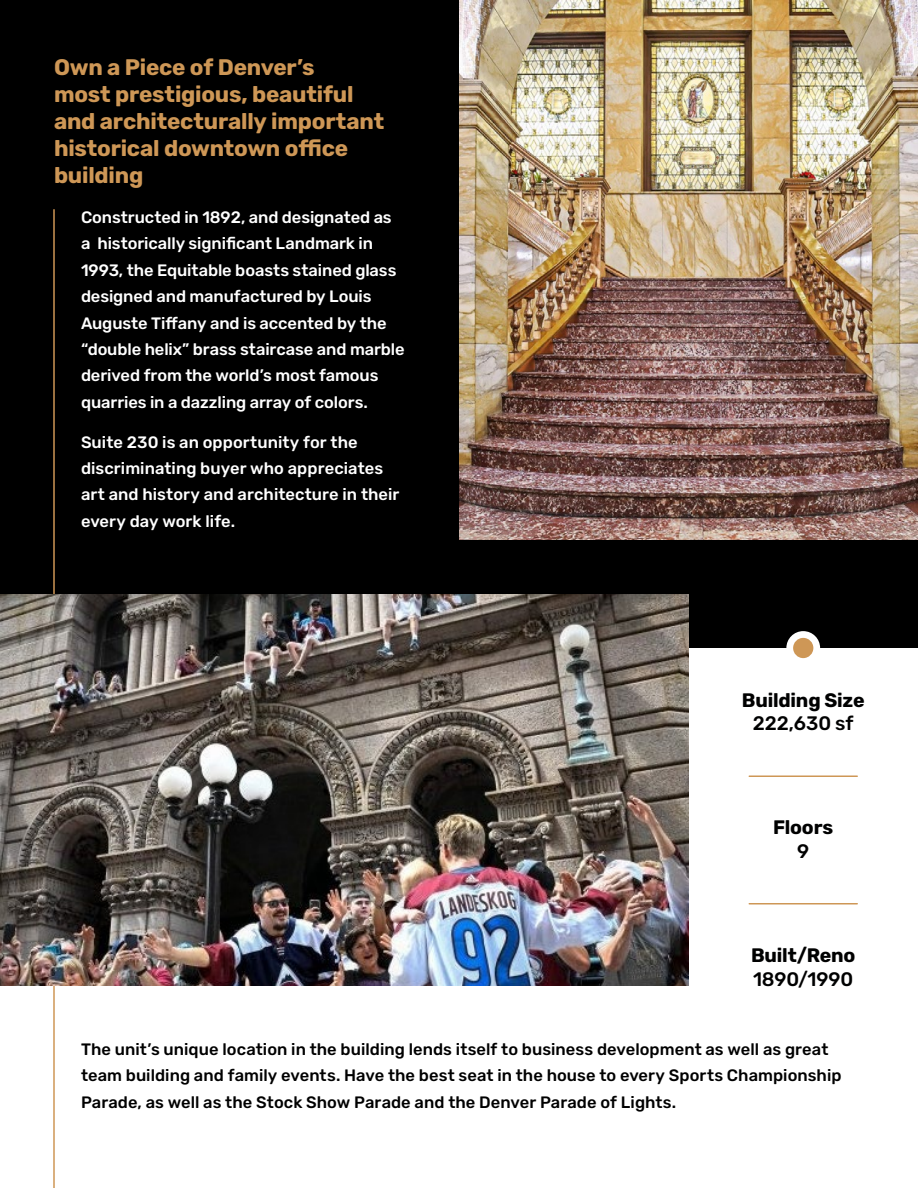
<style>
.page{position:relative;width:918px;height:1188px;background:#fff}
.page>*{position:absolute;margin:0;border:0;box-sizing:border-box;transform-origin:0 0}
.t1{font:700 22.5px/27px "Rubik";letter-spacing:-.01em;color:#ce9756}
.t2{font:700 19.5px "Rubik";letter-spacing:-.01em;color:#000101}
.t3{font:500 19.5px "Rubik";letter-spacing:-.005em;color:#000101}
.t4{font:500 16.5px/26.4px "Rubik";letter-spacing:-.005em;color:#fff}
.t5{font:500 16.5px/26.4px "Rubik";letter-spacing:.005em;color:#000}
</style>
<div class="page">
<div style="left:0;top:0;width:918px;height:648px;background:#000"></div>
<img style="left:459px;top:0;width:459px;height:540px">
<hr style="left:53px;top:209px;width:2px;height:979px;background:#ce9756">
<img style="left:0;top:594px;width:688px;height:392px">
<hr style="left:749px;top:776px;width:108px;height:1px;background:#ce9756">
<hr style="left:749px;top:903px;width:108px;height:1px;background:#ce9756">
<div style="left:786px;top:631px;width:34px;height:34px;background:#fff;border-radius:50%"></div>
<div style="left:793px;top:638px;width:20px;height:20px;background:#ce9756;border-radius:50%"></div>
<h1 class="t1" style="left:54px;top:54px;width:332px">Own a Piece of Denver’s<br>most prestigious, beautiful and architecturally important historical downtown office building</h1>
<p class="t4" style="left:81px;top:204px;width:325px">Constructed in 1892, and designated as a historically significant Landmark in 1993, the Equitable boasts stained glass designed and manufactured by Louis Auguste Tiffany and is accented by the “double helix” brass staircase and marble derived from the world’s most famous quarries in a dazzling array of colors.</p>
<p class="t4" style="left:81px;top:429px;width:320px">Suite 230 is an opportunity for the discriminating buyer who appreciates art and history and architecture in their every day work life.</p>
<p class="t2" style="left:742px;top:688px;width:124px">Building Size</p>
<p class="t3" style="left:753px;top:712px;width:102px">222,630 sf</p>
<p class="t2" style="left:773px;top:816px;width:62px">Floors</p>
<p class="t3" style="left:797px;top:840px;width:14px">9</p>
<p class="t2" style="left:751px;top:944px;width:106px">Built/Reno</p>
<p class="t3" style="left:753px;top:968px;width:102px">1890/1990</p>
<p class="t5" style="left:81px;top:1036px;width:762px">The unit’s unique location in the building lends itself to business development as well as great team building and family events. Have the best seat in the house to every Sports Championship<br>Parade, as well as the Stock Show Parade and the Denver Parade of Lights.</p>
</div>
